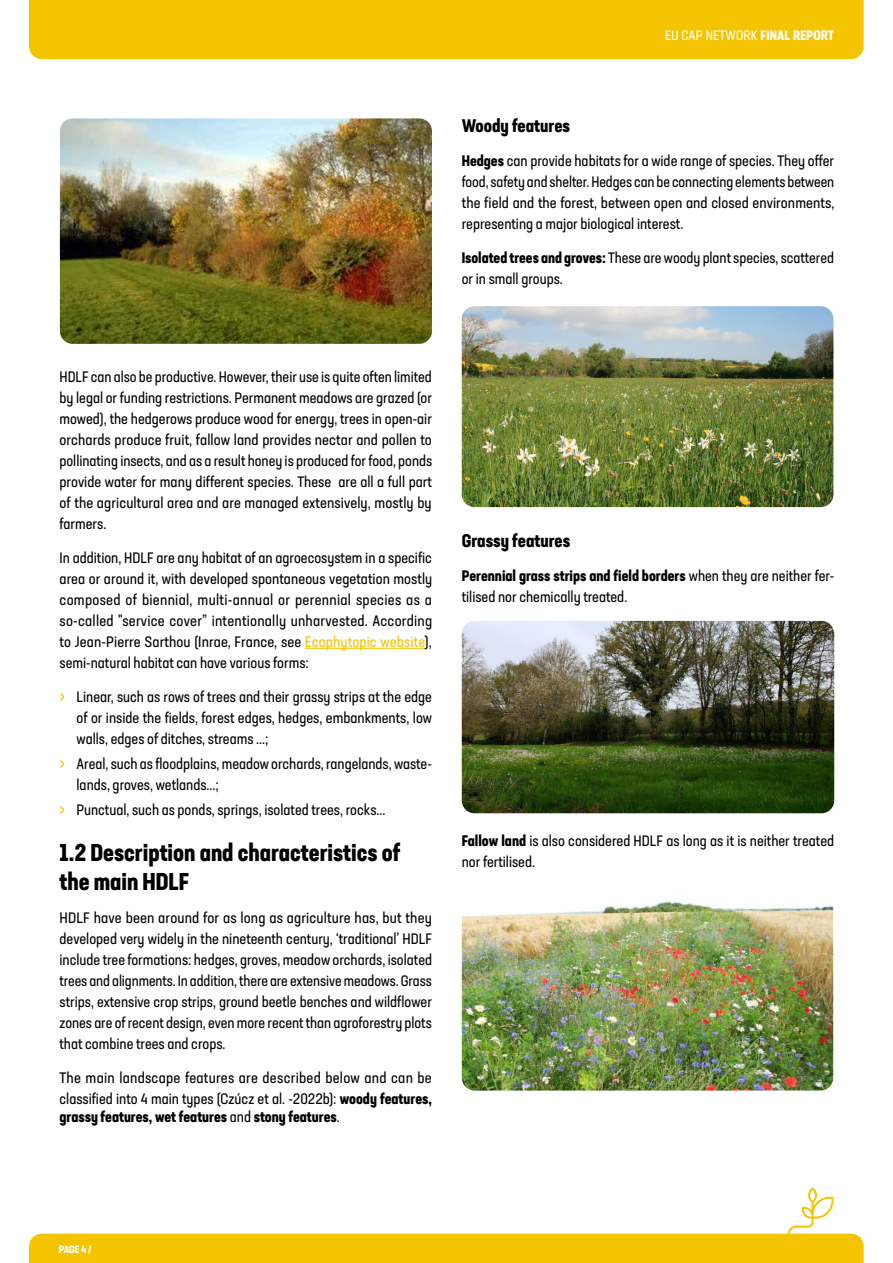
<style>
.page{position:relative;width:893px;height:1263px;background:#fff}
.page>*{position:absolute;margin:0;border:0;box-sizing:border-box;transform-origin:0 0}
.t1{font:700 condensed 24px/28.8px "Neusa Next Std";color:#000}
.t2{font:700 condensed 18px "Neusa Next Std";color:#000}
.t3{font:condensed 15px/21px "Neusa Next Std";color:#000;text-align:justify}
.t4{font:700 condensed 15px "Neusa Next Std";color:#000}
.t5{font:condensed 13.5px "Neusa Next Std";letter-spacing:.01em;color:#fff}
.t6{font:700 condensed 10.5px "Neusa Next Std";color:#fff}
.s1{font-weight:700}
.s2{color:#f5c400}
.s3{font-size:19.5px;color:#f5c400}
.s4{font-weight:400}
</style>
<div class="page">
<div style="left:29px;top:0;width:835px;height:59px;background:#f5c400"></div>
<svg style="left:29px;top:1187px;width:835px;height:76px"></svg>
<hr style="left:305px;top:648px;width:120px;height:1px;background:#f5c400">
<img style="left:60px;top:118px;width:372px;height:226px">
<img style="left:462px;top:306px;width:371px;height:201px">
<img style="left:462px;top:621px;width:372px;height:192px">
<img style="left:462px;top:901px;width:371px;height:189px">
<p class="t5" style="left:665px;top:27px;width:170px">EU CAP NETWORK <span class="s1">FINAL REPORT</span></p>
<p class="t2" style="left:462px;top:114px;width:110px">Woody features</p>
<p class="t3" style="left:462px;top:150px;width:374px"><span class="s1">Hedges</span> can provide habitats for a wide range of species. They offer food, safety and shelter. Hedges can be connecting elements between the field and the forest, between open and closed environments, representing a major biological interest.</p>
<p class="t3" style="left:462px;top:247px;width:374px"><span class="s1">Isolated trees and groves:</span> These are woody plant species, scattered or in small groups.</p>
<p class="t3" style="left:60px;top:366px;width:374px">HDLF can also be productive. However, their use is quite often limited by legal or funding restrictions. Permanent meadows are grazed (or mowed), the hedgerows produce wood for energy, trees in open-air orchards produce fruit, fallow land provides nectar and pollen to pollinating insects, and as a result honey is produced for food, ponds provide water for many different species. These are all a full part of the agricultural area and are managed extensively, mostly by farmers.</p>
<p class="t3" style="left:60px;top:547px;width:374px">In addition, HDLF are any habitat of an agroecosystem in a specific area or around it, with developed spontaneous vegetation mostly composed of biennial, multi-annual or perennial species as a so-called "service cover” intentionally unharvested. According to Jean-Pierre Sarthou (Inrae, France, see <span class="s2">Ecophytopic website</span>), semi-natural habitat can have various forms:</p>
<p class="t3" style="left:77px;top:686px;width:357px;text-indent:-17px"><span class="s3">›</span> Linear, such as rows of trees and their grassy strips at the edge of or inside the fields, forest edges, hedges, embankments, low walls, edges of ditches, streams ...;</p>
<p class="t3" style="left:77px;top:753px;width:357px;text-indent:-17px"><span class="s3">›</span> Areal, such as floodplains, meadow orchards, rangelands, waste&shy;lands, groves, wetlands...;</p>
<p class="t3" style="left:60px;top:799px;width:327px"><span class="s3">›</span> Punctual, such as ponds, springs, isolated trees, rocks...</p>
<h1 class="t1" style="left:60px;top:838px;width:342px">1.2 Description and characteristics of the main HDLF</h1>
<p class="t3" style="left:60px;top:907px;width:374px">HDLF have been around for as long as agriculture has, but they developed very widely in the nineteenth century, ‘traditional’ HDLF include tree formations: hedges, groves, meadow orchards, isolated trees and alignments. In addition, there are extensive meadows. Grass strips, extensive crop strips, ground beetle benches and wildflower zones are of recent design, even more recent than agroforestry plots that combine trees and crops.</p>
<p class="t3" style="left:60px;top:1067px;width:374px">The main landscape features are described below and can be classified into 4 main types (Czúcz et al. -2022b): <span class="s1">woody features,</span></p>
<p class="t4" style="left:60px;top:1107px;width:282px">grassy features, wet features <span class="s4">and</span> stony features<span class="s4">.</span></p>
<p class="t2" style="left:462px;top:529px;width:110px">Grassy features</p>
<p class="t3" style="left:462px;top:565px;width:374px"><span class="s1">Perennial grass strips and field borders</span> when they are neither fer&shy;tilised nor chemically treated.</p>
<p class="t3" style="left:462px;top:829px;width:374px"><span class="s1">Fallow land</span> is also considered HDLF as long as it is neither treated nor fertilised.</p>
<p class="t6" style="left:59px;top:1242px;width:34px">PAGE 4 /</p>
</div>
